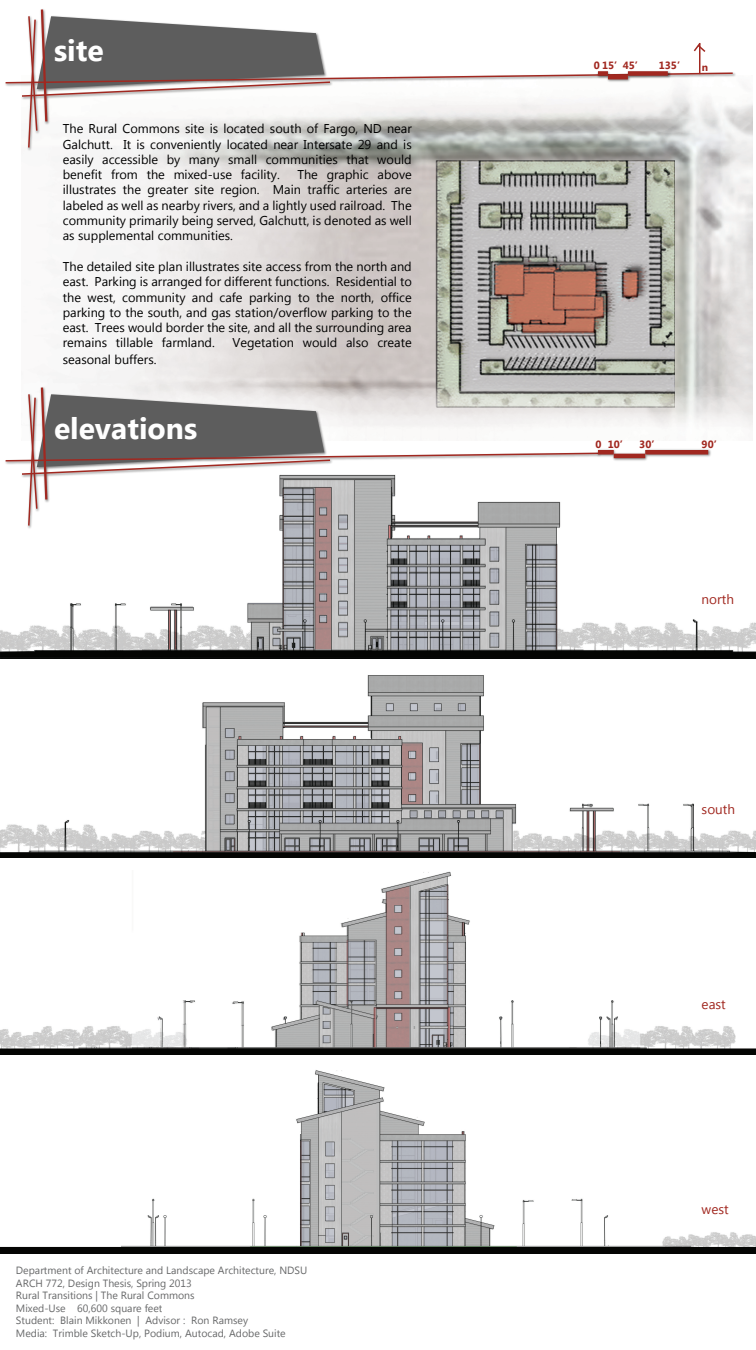
<style>
.page{position:relative;width:756px;height:1350px;background:#fff}
.page>*{position:absolute;margin:0;border:0;box-sizing:border-box;transform-origin:0 0}
.t1{font:700 30px "Microsoft Tai Le";color:#fff}
.t2{font:13.5px "Microsoft Tai Le";color:#a12820}
.t3{font:12.75px/15.3px "Microsoft Tai Le";color:#000;text-align:justify}
.t4{font:10.5px/12.6px "Microsoft Tai Le";color:#676869}
.t5{font:700 10.5px "Microsoft Tai Le";color:#a12820}
</style>
<div class="page">
<img style="left:49px;top:104px;width:703px;height:324px">
<svg style="left:5px;top:385px;width:595px;height:89px"></svg>
<img style="left:596px;top:448px;width:115px;height:15px">
<hr style="left:598px;top:450px;width:16px;height:4px;background:#a12820">
<hr style="left:614px;top:454px;width:31px;height:4px;background:#a12820">
<hr style="left:645px;top:450px;width:63px;height:4px;background:#a12820">
<img style="left:0;top:474px;width:756px;height:184px">
<img style="left:0;top:675px;width:756px;height:183px">
<img style="left:0;top:871px;width:756px;height:183px">
<img style="left:0;top:1070px;width:756px;height:184px">
<img style="left:27px;top:73px;width:710px;height:79px">
<svg style="left:5px;top:9px;width:729px;height:140px"></svg>
<h1 class="t1" style="left:54px;top:34px;width:51px">site</h1>
<p class="t3" style="left:63px;top:122px;width:350px">The Rural Commons site is located south of Fargo, ND near Galchutt. It is conveniently located near Intersate 29 and is easily accessible by many small communities that would benefit from the mixed-use facility.</p>
<p class="t3" style="left:63px;top:168px;width:351px;text-indent:235px">The graphic above illustrates the greater site region. Main traffic arteries are labeled as well as nearby rivers, and a lightly used railroad. The community primarily being served, Galchutt, is denoted as well as supplemental communities.</p>
<p class="t3" style="left:63px;top:260px;width:350px">The detailed site plan illustrates site access from the north and east. Parking is arranged for different functions. Residential to the west, community and cafe parking to the north, office parking to the south, and gas station/overflow parking to the east. Trees would border the site, and all the surrounding area remains tillable farmland.</p>
<p class="t3" style="left:232px;top:336px;width:181px">Vegetation would also create</p>
<p class="t3" style="left:63px;top:352px;width:95px">seasonal buffers.</p>
<h1 class="t1" style="left:54px;top:412px;width:145px">elevations</h1>
<p class="t4" style="left:16px;top:1265px;width:293px">Department of Architecture and Landscape Architecture, NDSU ARCH 772, Design Thesis, Spring 2013<br>Rural Transitions | The Rural Commons<br>Mixed-Use 60,600 square feet<br>Student: Blain Mikkonen | Advisor : Ron Ramsey<br>Media: Trimble Sketch-Up, Podium, Autocad, Adobe Suite</p>
<p class="t5" style="left:594px;top:59px;width:53px">0 15’45’</p>
<p class="t5" style="left:659px;top:59px;width:30px">135’</p>
<p class="t5" style="left:702px;top:61px;width:8px">n</p>
<p class="t5" style="left:596px;top:439px;width:68px">0 10’ 30’</p>
<p class="t5" style="left:702px;top:439px;width:24px">90’</p>
<p class="t2" style="left:702px;top:592px;width:34px">north</p>
<p class="t2" style="left:702px;top:801px;width:35px">south</p>
<p class="t2" style="left:702px;top:996px;width:26px">east</p>
<p class="t2" style="left:702px;top:1201px;width:29px">west</p>
</div>
